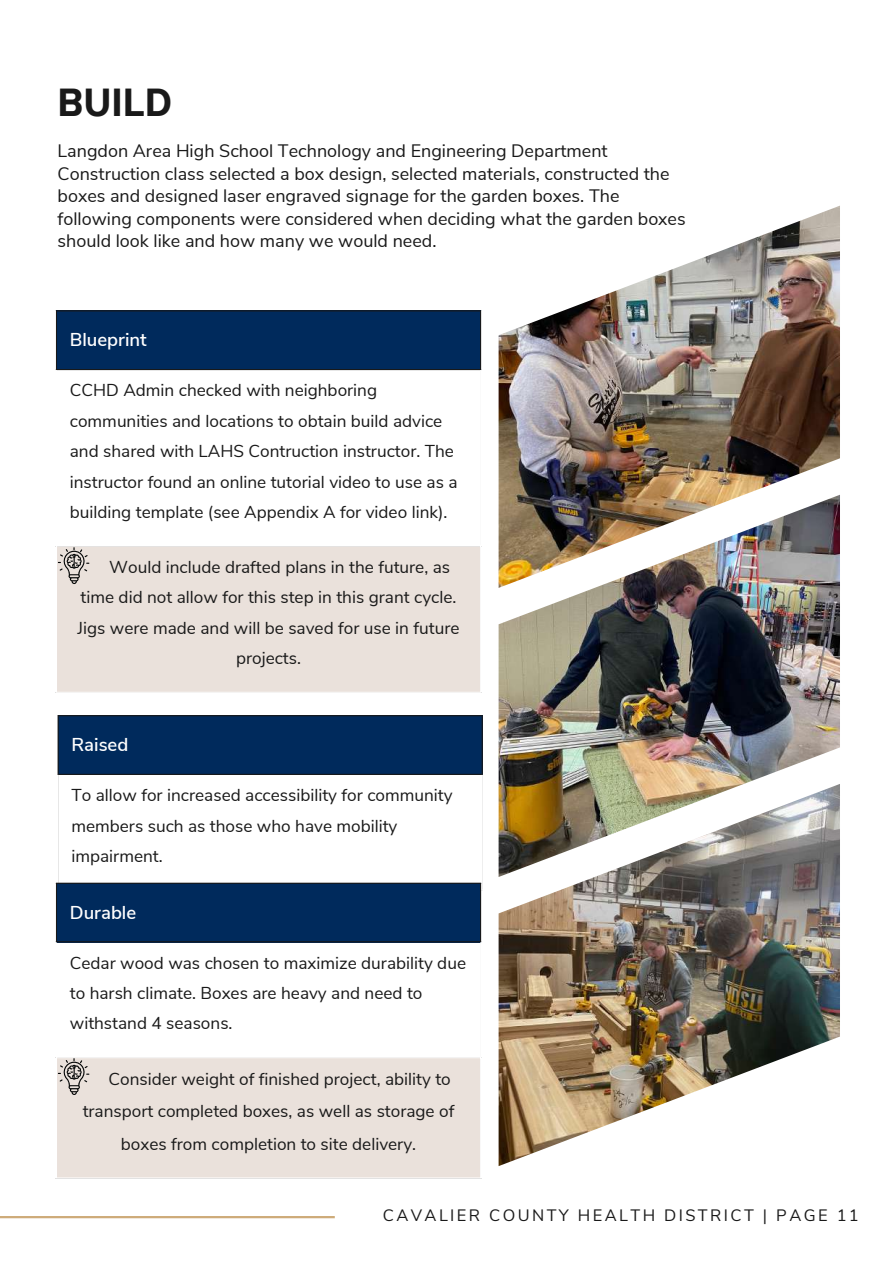
<style>
.page{position:relative;width:893px;height:1264px;background:#fff}
.page>*{position:absolute;margin:0;border:0;box-sizing:border-box;transform-origin:0 0}
.t1{font:700 39px "TT Interphases";color:#191919}
.t2{font:600 18.6px "Nunito Sans";color:#fff}
.t3{font:18px/22.5px "Nunito Sans";color:#191919}
.t4{font:17.25px/30.3px "Nunito Sans";color:#191919}
.t5{font:16.5px "Nunito Sans";letter-spacing:.145em;color:#191919}
</style>
<div class="page">
<div style="left:58px;top:715px;width:424px;height:59px;background:#002a5c"></div>
<hr style="left:58px;top:716px;width:1px;height:57px;background:#191919">
<hr style="left:481px;top:716px;width:1px;height:57px;background:#191919">
<hr style="left:58px;top:715px;width:424px;height:1px;background:#191919">
<hr style="left:58px;top:773px;width:424px;height:2px;background:#191919">
<hr style="left:0;top:1215px;width:335px;height:3px;background:#ceab79">
<img style="left:498px;top:206px;width:341px;height:288px">
<img style="left:498px;top:494px;width:341px;height:289px">
<img style="left:498px;top:783px;width:341px;height:383px">
<div style="left:56px;top:883px;width:425px;height:59px;background:#002a5c"></div>
<div style="left:56px;top:1057px;width:425px;height:121px;background:#eae1db"></div>
<hr style="left:56px;top:883px;width:1px;height:58px;background:#191919">
<hr style="left:480px;top:883px;width:1px;height:58px;background:#191919">
<hr style="left:56px;top:882px;width:425px;height:1px;background:#191919">
<hr style="left:56px;top:941px;width:425px;height:1px;background:#191919">
<hr style="left:56px;top:942px;width:1px;height:235px;background:#fff">
<hr style="left:480px;top:942px;width:1px;height:235px;background:#fff">
<hr style="left:56px;top:1057px;width:425px;height:1px;background:#fff">
<hr style="left:56px;top:1177px;width:425px;height:1px;background:#fff">
<div style="left:56px;top:311px;width:425px;height:59px;background:#002a5c"></div>
<div style="left:56px;top:546px;width:425px;height:146px;background:#eae1db"></div>
<hr style="left:56px;top:311px;width:1px;height:58px;background:#191919">
<hr style="left:480px;top:311px;width:1px;height:58px;background:#191919">
<hr style="left:56px;top:310px;width:425px;height:1px;background:#191919">
<hr style="left:56px;top:369px;width:425px;height:1px;background:#191919">
<hr style="left:56px;top:370px;width:1px;height:321px;background:#fff">
<hr style="left:480px;top:370px;width:1px;height:321px;background:#fff">
<hr style="left:56px;top:691px;width:425px;height:2px;background:#fff">
<svg style="left:58px;top:547px;width:31px;height:37px"></svg>
<svg style="left:58px;top:1058px;width:31px;height:36px"></svg>
<h1 class="t1" style="left:58px;top:77px;width:116px">BUILD</h1>
<p class="t3" style="left:58px;top:140px;width:629px">Langdon Area High School Technology and Engineering Department Construction class selected a box design, selected materials, constructed the boxes and designed laser engraved signage for the garden boxes. The following components were considered when deciding what the garden boxes should look like and how many we would need.</p>
<p class="t2" style="left:70px;top:327px;width:78px">Blueprint</p>
<p class="t4" style="left:70px;top:375px;width:389px">CCHD Admin checked with neighboring communities and locations to obtain build advice and shared with LAHS Contruction instructor. The instructor found an online tutorial video to use as a building template (see Appendix A for video link).</p>
<p class="t4" style="left:109px;top:552px;width:342px">Would include drafted plans in the future, as</p>
<p class="t4" style="left:81px;top:582px;width:377px">time did not allow for this step in this grant cycle.</p>
<p class="t4" style="left:78px;top:613px;width:383px">Jigs were made and will be saved for use in future</p>
<p class="t4" style="left:236px;top:643px;width:67px">projects.</p>
<p class="t2" style="left:71px;top:732px;width:58px">Raised</p>
<p class="t4" style="left:71px;top:780px;width:382px">To allow for increased accessibility for community members such as those who have mobility impairment.</p>
<p class="t2" style="left:70px;top:899px;width:68px">Durable</p>
<p class="t4" style="left:70px;top:947px;width:398px">Cedar wood was chosen to maximize durability due to harsh climate. Boxes are heavy and need to withstand 4 seasons.</p>
<p class="t4" style="left:108px;top:1063px;width:344px">Consider weight of finished project, ability to</p>
<p class="t4" style="left:83px;top:1096px;width:373px">transport completed boxes, as well as storage of</p>
<p class="t4" style="left:121px;top:1129px;width:297px">boxes from completion to site delivery.</p>
<p class="t5" style="left:383px;top:1204px;width:477px">CAVALIER COUNTY HEALTH DISTRICT | PAGE 11</p>
</div>
